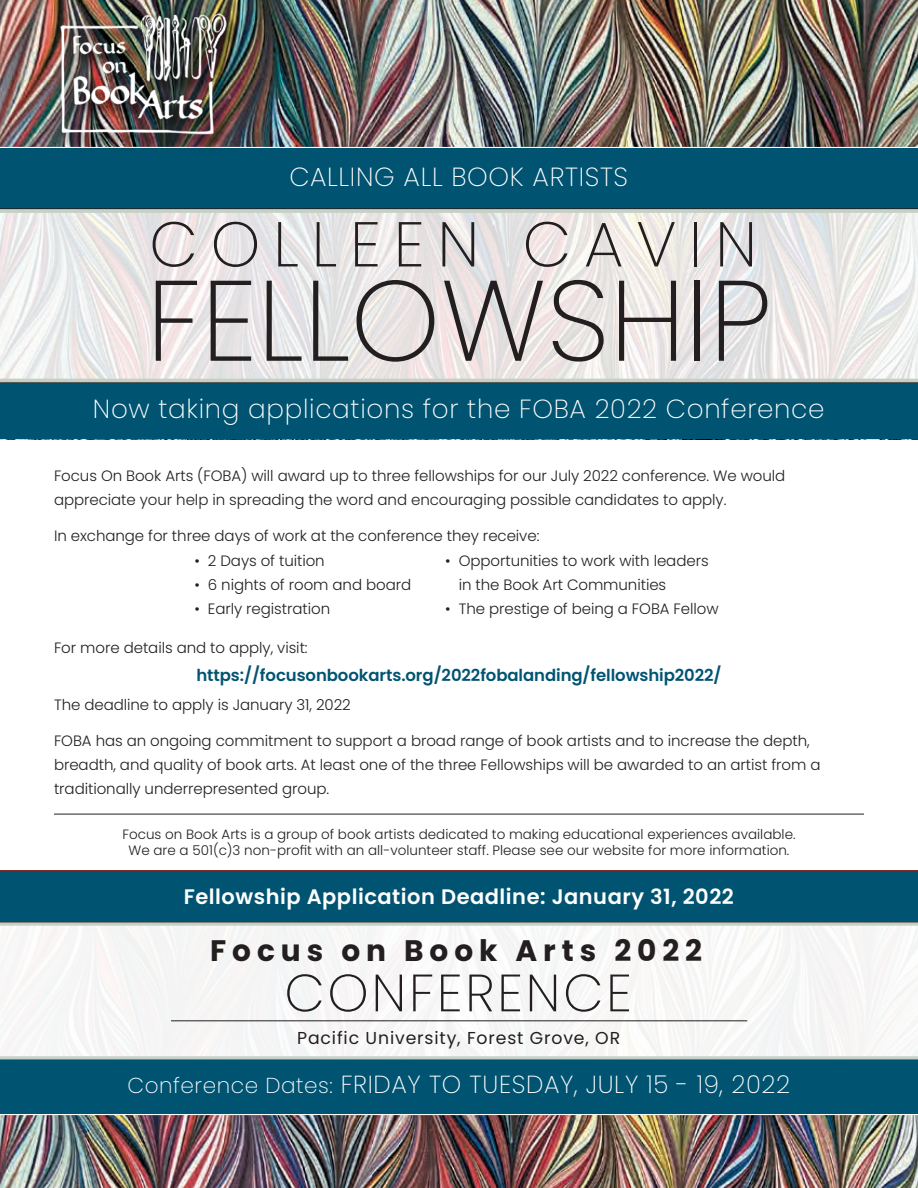
<style>
.page{position:relative;width:918px;height:1188px;background:#fff}
.page>*{position:absolute;margin:0;border:0;box-sizing:border-box;transform-origin:0 0}
.t1{font:200 114.15px "Poppins";color:#231f20}
.t2{font:200 63.15px "Poppins";letter-spacing:.2em;color:#231f20}
.t3{font:200 52.35px "Poppins";letter-spacing:.05em;color:#231f20}
.t4{font:700 29.55px "Poppins";letter-spacing:.2em;color:#231f20}
.t5{font:200 26.25px "Poppins";letter-spacing:.025em;color:#fff}
.t6{font:200 24.6px "Poppins";letter-spacing:.025em;color:#fff}
.t7{font:600 21px "Poppins";letter-spacing:.025em;color:#fff}
.t8{font:17.25px "Poppins";letter-spacing:.05em;color:#231f20}
.t9{font:600 16.5px "Poppins";letter-spacing:-.005em;color:#005471}
.t10{font:300 15px/24px "Poppins";letter-spacing:-.005em;color:#231f20}
.t11{font:300 13.5px/16.2px "Poppins";color:#231f20;text-align:center}
.s1{font-size:21.6px}
</style>
<div class="page">
<img style="left:0;top:0;width:918px;height:147px">
<div style="left:0;top:148px;width:918px;height:62px;background:#005471"></div>
<div style="left:0;top:380px;width:918px;height:59px;background:#005471"></div>
<svg style="left:0;top:213px;width:918px;height:166px"></svg>
<svg style="left:0;top:209px;width:918px;height:4px;background:#c1ccc2"></svg>
<hr style="left:0;top:382px;width:918px;height:1px;background:#231f20">
<hr style="left:0;top:379px;width:918px;height:3px;background:#c5d1c6">
<img style="left:51px;top:3px;width:202px;height:145px">
<img style="left:60px;top:12px;width:168px;height:122px">
<hr style="left:54px;top:814px;width:810px;height:1px;background:#231f20">
<img style="left:0;top:1115px;width:918px;height:73px">
<div style="left:0;top:871px;width:918px;height:52px;background:#005471"></div>
<div style="left:0;top:1058px;width:918px;height:56px;background:#005471"></div>
<div style="left:0;top:926px;width:918px;height:130px;background:#f7f6f6"></div>
<svg style="left:0;top:922px;width:918px;height:4px;background:#b6bfb6"></svg>
<svg style="left:0;top:1056px;width:918px;height:4px;background:#b5beb5"></svg>
<hr style="left:171px;top:1021px;width:576px;height:1px;background:#231f20">
<h3 class="t5" style="left:289px;top:162px;width:340px">CALLING ALL BOOK ARTISTS</h3>
<h2 class="t2" style="left:149px;top:208px;width:610px">COLLEEN CAVIN</h2>
<h1 class="t1" style="left:146px;top:255px;width:627px">FELLOWSHIP</h1>
<h3 class="t5" style="left:93px;top:394px;width:733px">Now taking applications for the FOBA 2022 Conference</h3>
<p class="t10" style="left:54px;top:464px;width:733px">Focus On Book Arts (FOBA) will award up to three fellowships for our July 2022 conference. We would appreciate your help in spreading the word and encouraging possible candidates to apply.</p>
<p class="t10" style="left:54px;top:524px;width:487px">In exchange for three days of work at the conference they receive:</p>
<p class="t10" style="left:194px;top:549px;width:132px">• 2 Days of tuition</p>
<p class="t10" style="left:194px;top:573px;width:218px">• 6 nights of room and board</p>
<p class="t10" style="left:194px;top:597px;width:137px">• Early registration</p>
<p class="t10" style="left:54px;top:636px;width:255px">For more details and to apply, visit:</p>
<p class="t9" style="left:196px;top:666px;width:527px">https://focusonbookarts.org/2022fobalanding/fellowship2022/</p>
<p class="t10" style="left:54px;top:693px;width:298px">The deadline to apply is January 31, 2022</p>
<p class="t10" style="left:54px;top:729px;width:768px">FOBA has an ongoing commitment to support a broad range of book artists and to increase the depth, breadth, and quality of book arts. At least one of the three Fellowships will be awarded to an artist from a traditionally underrepresented group.</p>
<p class="t10" style="left:459px;top:549px;width:251px;text-indent:-14px">• Opportunities to work with leaders in the Book Art Communities</p>
<p class="t10" style="left:445px;top:597px;width:275px">• The prestige of being a FOBA Fellow</p>
<p class="t11" style="left:122px;top:826px;width:675px">Focus on Book Arts is a group of book artists dedicated to making educational experiences available.<br>We are a 501(c)3 non-profit with an all-volunteer staff. Please see our website for more information.</p>
<h3 class="t7" style="left:184px;top:884px;width:552px">Fellowship Application Deadline: January 31, 2022</h3>
<h3 class="t4" style="left:210px;top:933px;width:494px">Focus on Book Arts 2022</h3>
<h3 class="t3" style="left:284px;top:963px;width:349px">CONFERENCE</h3>
<p class="t8" style="left:297px;top:1028px;width:324px">Pacific University, Forest Grove, OR</p>
<h3 class="t6" style="left:128px;top:1070px;width:664px"><span class="s1">Conference Dates:</span> FRIDAY TO TUESDAY, JULY 15 - 19, 2022</h3>
</div>
